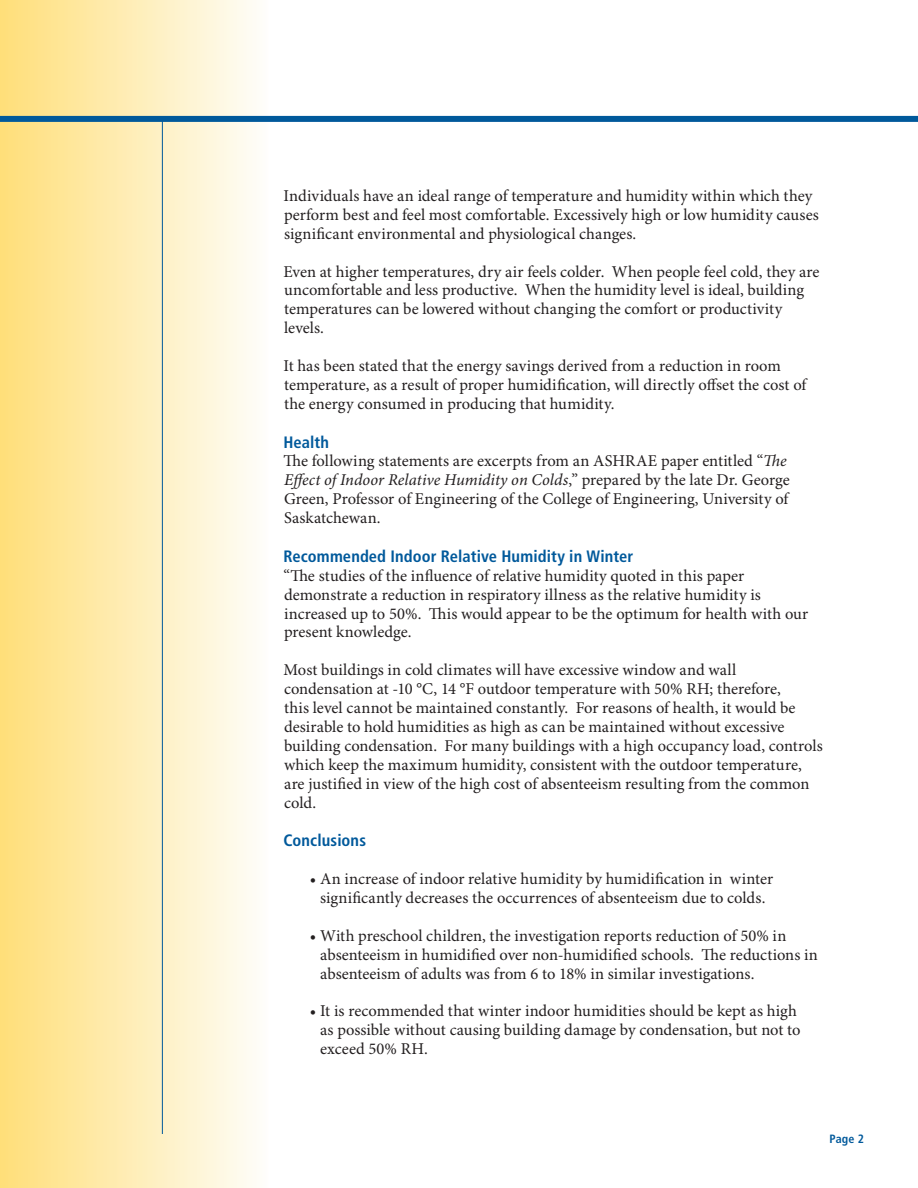
<style>
.page{position:relative;width:918px;height:1188px;background:#fff}
.page>*{position:absolute;margin:0;border:0;box-sizing:border-box;transform-origin:0 0}
.body_bullet{font:16.5px/18.9px "Minion Pro";color:#231f20}
.m1{font:700 condensed 16.5px "Frutiger LT Std";letter-spacing:.005em;color:#00599b}
.body_bullet-2{font:700 condensed 12px "Frutiger LT Std";color:#00599b}
.s1{font-style:italic}
</style>
<div class="page">
<svg style="left:0;top:0;width:270px;height:1188px;background:#feeeb9"></svg>
<hr style="left:162px;top:120px;width:1px;height:1014px;background:#00599b">
<div style="left:0;top:116px;width:918px;height:6px;background:#00599b"></div>
<p class="body_bullet" style="left:284px;top:187px;width:537px">Individuals have an ideal range of temperature and humidity within which they perform best and feel most comfortable. Excessively high or low humidity causes significant environmental and physiological changes.</p>
<p class="body_bullet" style="left:284px;top:263px;width:538px">Even at higher temperatures, dry air feels colder. When people feel cold, they are uncomfortable and less productive. When the humidity level is ideal, building temperatures can be lowered without changing the comfort or productivity levels.</p>
<p class="body_bullet" style="left:284px;top:357px;width:525px">It has been stated that the energy savings derived from a reduction in room temperature, as a result of proper humidification, will directly offset the cost of the energy consumed in producing that humidity.</p>
<p class="m1" style="left:284px;top:432px;width:47px">Health</p>
<p class="body_bullet" style="left:284px;top:452px;width:508px">The following statements are excerpts from an ASHRAE paper entitled “<span class="s1">The Effect of Indoor Relative Humidity on Colds</span>,” prepared by the late Dr. George Green, Professor of Engineering of the College of Engineering, University of Saskatchewan.</p>
<p class="m1" style="left:284px;top:546px;width:351px">Recommended Indoor Relative Humidity in Winter</p>
<p class="body_bullet" style="left:284px;top:567px;width:526px">“The studies of the influence of relative humidity quoted in this paper demonstrate a reduction in respiratory illness as the relative humidity is increased up to 50%. This would appear to be the optimum for health with our present knowledge.</p>
<p class="body_bullet" style="left:284px;top:661px;width:541px">Most buildings in cold climates will have excessive window and wall condensation at -10 °C, 14 °F outdoor temperature with 50% RH; therefore,<br>this level cannot be maintained constantly. For reasons of health, it would be desirable to hold humidities as high as can be maintained without excessive building condensation. For many buildings with a high occupancy load, controls which keep the maximum humidity, consistent with the outdoor temperature, are justified in view of the high cost of absenteeism resulting from the common cold.</p>
<p class="m1" style="left:284px;top:831px;width:84px">Conclusions</p>
<p class="body_bullet" style="left:310px;top:870px;width:465px;text-align:center">• An increase of indoor relative humidity by humidification in winter significantly decreases the occurrences of absenteeism due to colds.</p>
<p class="body_bullet" style="left:320px;top:927px;width:499px;text-indent:-10px">• With preschool children, the investigation reports reduction of 50% in absenteeism in humidified over non-humidified schools. The reductions in absenteeism of adults was from 6 to 18% in similar investigations.</p>
<p class="body_bullet" style="left:320px;top:1002px;width:482px;text-indent:-10px">• It is recommended that winter indoor humidities should be kept as high as possible without causing building damage by condensation, but not to exceed 50% RH.</p>
<p class="body_bullet-2" style="left:829px;top:1132px;width:27px">Page</p>
</div>
